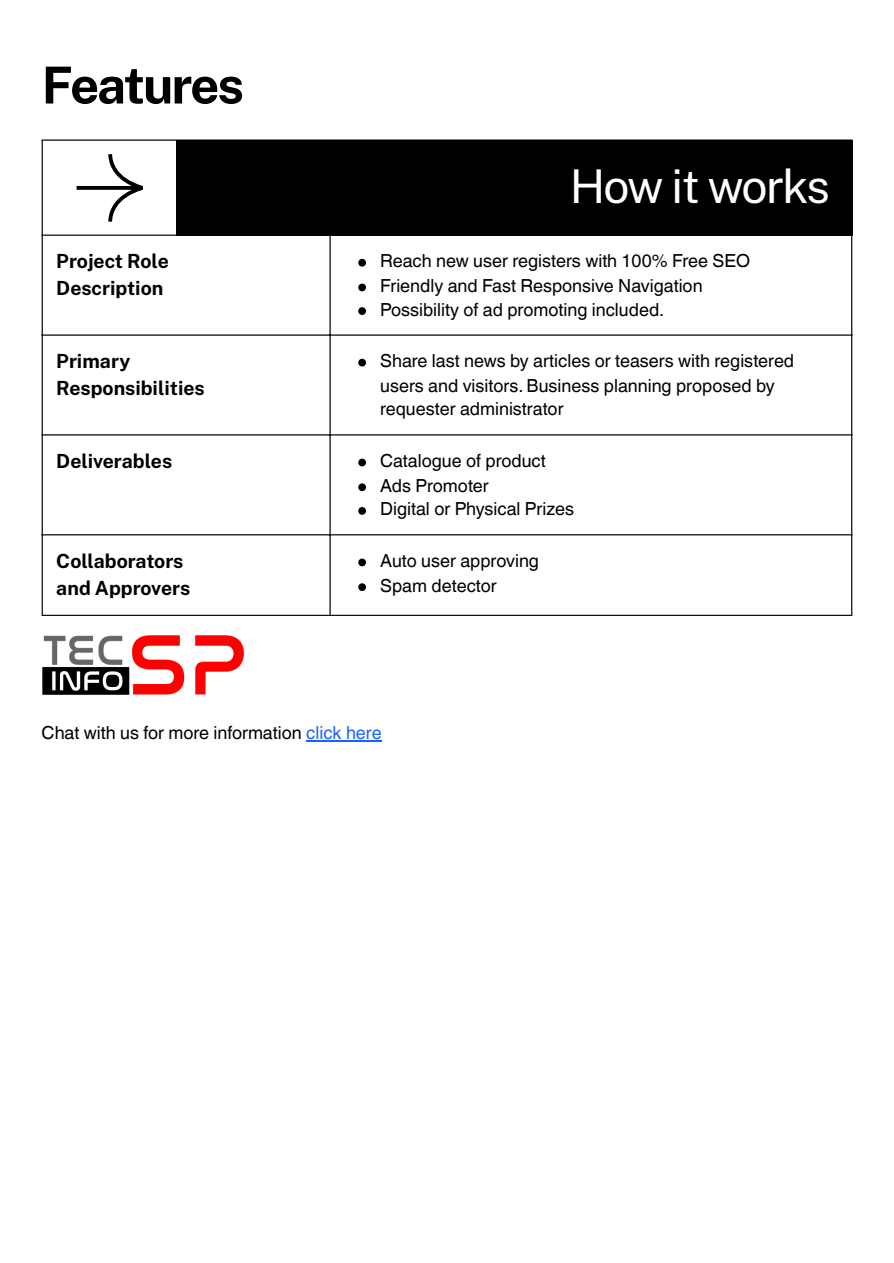
<style>
.page{position:relative;width:894px;height:1263px;background:#fff}
.page>*{position:absolute;margin:0;border:0;box-sizing:border-box;transform-origin:0 0}
.t1{font:700 51px "Public Sans";letter-spacing:-.04em;color:#000}
.t2{font:46.5px "Public Sans";letter-spacing:-.04em;color:#fff}
.t3{font:700 19.5px/27px "Public Sans";color:#000}
.t4{font:18px/24.2px "Helvetica World";color:#000}
.s1{color:#1a62ff}
</style>
<div class="page">
<hr style="left:306px;top:740px;width:75px;height:1px;background:#1a62ff">
<div style="left:176px;top:140px;width:675px;height:95px;background:#000"></div>
<svg style="left:77px;top:155px;width:66px;height:66px"></svg>
<svg style="left:358px;top:259px;width:8px;height:8px"></svg>
<svg style="left:358px;top:284px;width:8px;height:7px"></svg>
<svg style="left:358px;top:307px;width:8px;height:8px"></svg>
<svg style="left:358px;top:359px;width:8px;height:7px"></svg>
<svg style="left:358px;top:459px;width:8px;height:7px"></svg>
<svg style="left:358px;top:483px;width:8px;height:8px"></svg>
<svg style="left:358px;top:507px;width:8px;height:8px"></svg>
<svg style="left:358px;top:559px;width:8px;height:7px"></svg>
<svg style="left:358px;top:583px;width:8px;height:8px"></svg>
<hr style="left:42px;top:141px;width:1px;height:474px;background:#000">
<hr style="left:329px;top:236px;width:1px;height:379px;background:#000">
<hr style="left:850px;top:141px;width:2px;height:474px;background:#000">
<hr style="left:42px;top:140px;width:810px;height:1px;background:#000">
<hr style="left:42px;top:235px;width:810px;height:1px;background:#000">
<hr style="left:42px;top:334px;width:810px;height:2px;background:#000">
<hr style="left:42px;top:434px;width:810px;height:1px;background:#000">
<hr style="left:42px;top:534px;width:810px;height:1px;background:#000">
<hr style="left:42px;top:615px;width:810px;height:1px;background:#000">
<img style="left:42px;top:635px;width:202px;height:60px">
<h1 class="t1" style="left:42px;top:55px;width:204px">Features</h1>
<p class="t2" style="left:569px;top:158px;width:262px">How it works</p>
<p class="t3" style="left:56px;top:248px;width:114px">Project Role<br>Description</p>
<p class="t4" style="left:380px;top:249px;width:371px">Reach new user registers with 100% Free SEO</p>
<p class="t4" style="left:380px;top:274px;width:324px">Friendly and Fast Responsive Navigation</p>
<p class="t4" style="left:380px;top:297px;width:285px">Possibility of ad promoting included.</p>
<p class="t3" style="left:56px;top:348px;width:150px">Primary<br>Responsibilities</p>
<p class="t4" style="left:380px;top:349px;width:415px">Share last news by articles or teasers with registered users and visitors. Business planning proposed by requester administrator</p>
<p class="t3" style="left:56px;top:448px;width:117px">Deliverables</p>
<p class="t4" style="left:380px;top:449px;width:167px">Catalogue of product</p>
<p class="t4" style="left:380px;top:473px;width:110px">Ads Promoter</p>
<p class="t4" style="left:380px;top:497px;width:195px">Digital or Physical Prizes</p>
<p class="t3" style="left:56px;top:547px;width:135px">Collaborators and Approvers</p>
<p class="t4" style="left:380px;top:549px;width:160px">Auto user approving</p>
<p class="t4" style="left:380px;top:573px;width:118px">Spam detector</p>
<p class="t4" style="left:42px;top:721px;width:341px">Chat with us for more information <span class="s1">click here</span></p>
</div>
